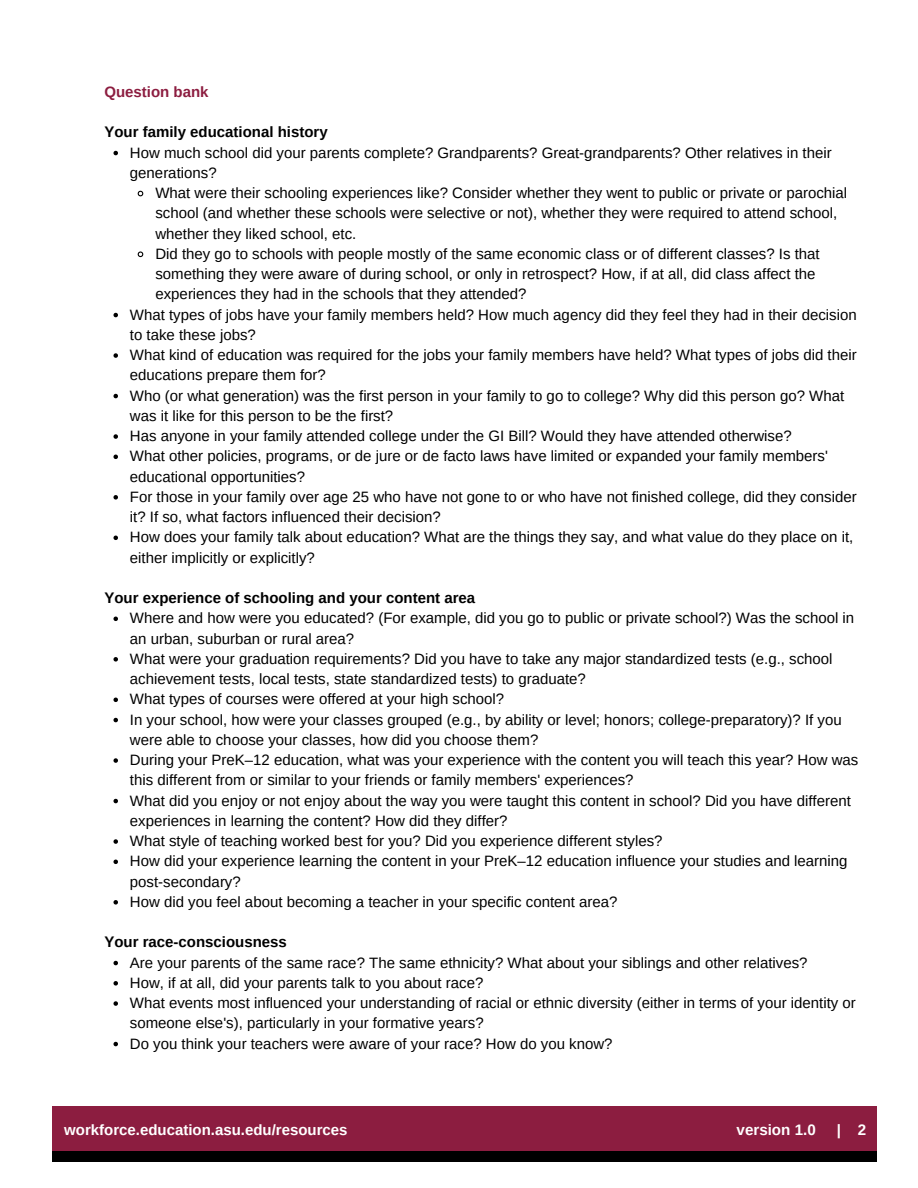
<style>
.page{position:relative;width:918px;height:1188px;background:#fff}
.page>*{position:absolute;margin:0;border:0;box-sizing:border-box;transform-origin:0 0}
.t1{font:700 15.15px "Arimo";color:#fff}
.t2{font:15px/20.2px "Arimo";color:#000}
.t3{font:700 15px "Arimo";color:#000}
.t4{font:700 15px "Arimo";color:#fff}
.t5{font:700 15px "Arimo";color:#8c1d40}
</style>
<div class="page">
<div style="left:52px;top:1117px;width:824px;height:45px;background:#000"></div>
<div style="left:52px;top:1106px;width:824px;height:45px;background:#8c1d40"></div>
<svg style="left:113px;top:151px;width:5px;height:4px"></svg>
<svg style="left:137px;top:190px;width:7px;height:7px"></svg>
<svg style="left:137px;top:251px;width:7px;height:7px"></svg>
<svg style="left:113px;top:313px;width:5px;height:4px"></svg>
<svg style="left:113px;top:353px;width:5px;height:5px"></svg>
<svg style="left:113px;top:394px;width:5px;height:4px"></svg>
<svg style="left:113px;top:434px;width:5px;height:5px"></svg>
<svg style="left:113px;top:455px;width:5px;height:4px"></svg>
<svg style="left:113px;top:495px;width:5px;height:5px"></svg>
<svg style="left:113px;top:536px;width:5px;height:4px"></svg>
<svg style="left:113px;top:617px;width:5px;height:4px"></svg>
<svg style="left:113px;top:657px;width:5px;height:5px"></svg>
<svg style="left:113px;top:698px;width:5px;height:4px"></svg>
<svg style="left:113px;top:718px;width:5px;height:4px"></svg>
<svg style="left:113px;top:758px;width:5px;height:5px"></svg>
<svg style="left:113px;top:799px;width:5px;height:4px"></svg>
<svg style="left:113px;top:839px;width:5px;height:5px"></svg>
<svg style="left:113px;top:860px;width:5px;height:4px"></svg>
<svg style="left:113px;top:900px;width:5px;height:5px"></svg>
<svg style="left:113px;top:961px;width:5px;height:4px"></svg>
<svg style="left:113px;top:981px;width:5px;height:5px"></svg>
<svg style="left:113px;top:1001px;width:5px;height:5px"></svg>
<svg style="left:113px;top:1042px;width:5px;height:4px"></svg>
<p class="t5" style="left:104px;top:83px;width:106px">Question bank</p>
<p class="t3" style="left:104px;top:124px;width:225px">Your family educational history</p>
<p class="t2" style="left:130px;top:142px;width:703px">How much school did your parents complete? Grandparents? Great-grandparents? Other relatives in their generations?</p>
<p class="t2" style="left:155px;top:183px;width:693px">What were their schooling experiences like? Consider whether they went to public or private or parochial school (and whether these schools were selective or not), whether they were required to attend school, whether they liked school, etc.</p>
<p class="t2" style="left:155px;top:243px;width:666px">Did they go to schools with people mostly of the same economic class or of different classes? Is that something they were aware of during school, or only in retrospect? How, if at all, did class affect the experiences they had in the schools that they attended?</p>
<p class="t2" style="left:130px;top:304px;width:728px">What types of jobs have your family members held? How much agency did they feel they had in their decision to take these jobs?</p>
<p class="t2" style="left:130px;top:345px;width:728px">What kind of education was required for the jobs your family members have held? What types of jobs did their educations prepare them for?</p>
<p class="t2" style="left:130px;top:385px;width:716px">Who (or what generation) was the first person in your family to go to college? Why did this person go? What was it like for this person to be the first?</p>
<p class="t2" style="left:130px;top:426px;width:663px">Has anyone in your family attended college under the GI Bill? Would they have attended otherwise?</p>
<p class="t2" style="left:130px;top:446px;width:699px">What other policies, programs, or de jure or de facto laws have limited or expanded your family members' educational opportunities?</p>
<p class="t2" style="left:130px;top:486px;width:728px">For those in your family over age 25 who have not gone to or who have not finished college, did they consider it? If so, what factors influenced their decision?</p>
<p class="t2" style="left:130px;top:527px;width:725px">How does your family talk about education? What are the things they say, and what value do they place on it, either implicitly or explicitly?</p>
<p class="t3" style="left:104px;top:589px;width:372px">Your experience of schooling and your content area</p>
<p class="t2" style="left:130px;top:608px;width:726px">Where and how were you educated? (For example, did you go to public or private school?) Was the school in an urban, suburban or rural area?</p>
<p class="t2" style="left:130px;top:648px;width:704px">What were your graduation requirements? Did you have to take any major standardized tests (e.g., school achievement tests, local tests, state standardized tests) to graduate?</p>
<p class="t2" style="left:130px;top:689px;width:376px">What types of courses were offered at your high school?</p>
<p class="t2" style="left:130px;top:709px;width:713px">In your school, how were your classes grouped (e.g., by ability or level; honors; college-preparatory)? If you were able to choose your classes, how did you choose them?</p>
<p class="t2" style="left:130px;top:750px;width:730px">During your PreK–12 education, what was your experience with the content you will teach this year? How was this different from or similar to your friends or family members' experiences?</p>
<p class="t2" style="left:130px;top:790px;width:722px">What did you enjoy or not enjoy about the way you were taught this content in school? Did you have different experiences in learning the content? How did they differ?</p>
<p class="t2" style="left:130px;top:831px;width:534px">What style of teaching worked best for you? Did you experience different styles?</p>
<p class="t2" style="left:130px;top:851px;width:719px">How did your experience learning the content in your PreK–12 education influence your studies and learning post-secondary?</p>
<p class="t2" style="left:130px;top:891px;width:489px">How did you feel about becoming a teacher in your specific content area?</p>
<p class="t3" style="left:104px;top:934px;width:184px">Your race-consciousness</p>
<p class="t2" style="left:130px;top:952px;width:679px">Are your parents of the same race? The same ethnicity? What about your siblings and other relatives?</p>
<p class="t2" style="left:130px;top:972px;width:355px">How, if at all, did your parents talk to you about race?</p>
<p class="t2" style="left:130px;top:993px;width:727px">What events most influenced your understanding of racial or ethnic diversity (either in terms of your identity or someone else's), particularly in your formative years?</p>
<p class="t2" style="left:130px;top:1033px;width:484px">Do you think your teachers were aware of your race? How do you know?</p>
<p class="t4" style="left:64px;top:1122px;width:285px">workforce.education.asu.edu/resources</p>
<p class="t1" style="left:737px;top:1122px;width:81px">version 1.0</p>
<p class="t1" style="left:837px;top:1122px;width:31px">| 2</p>
</div>
